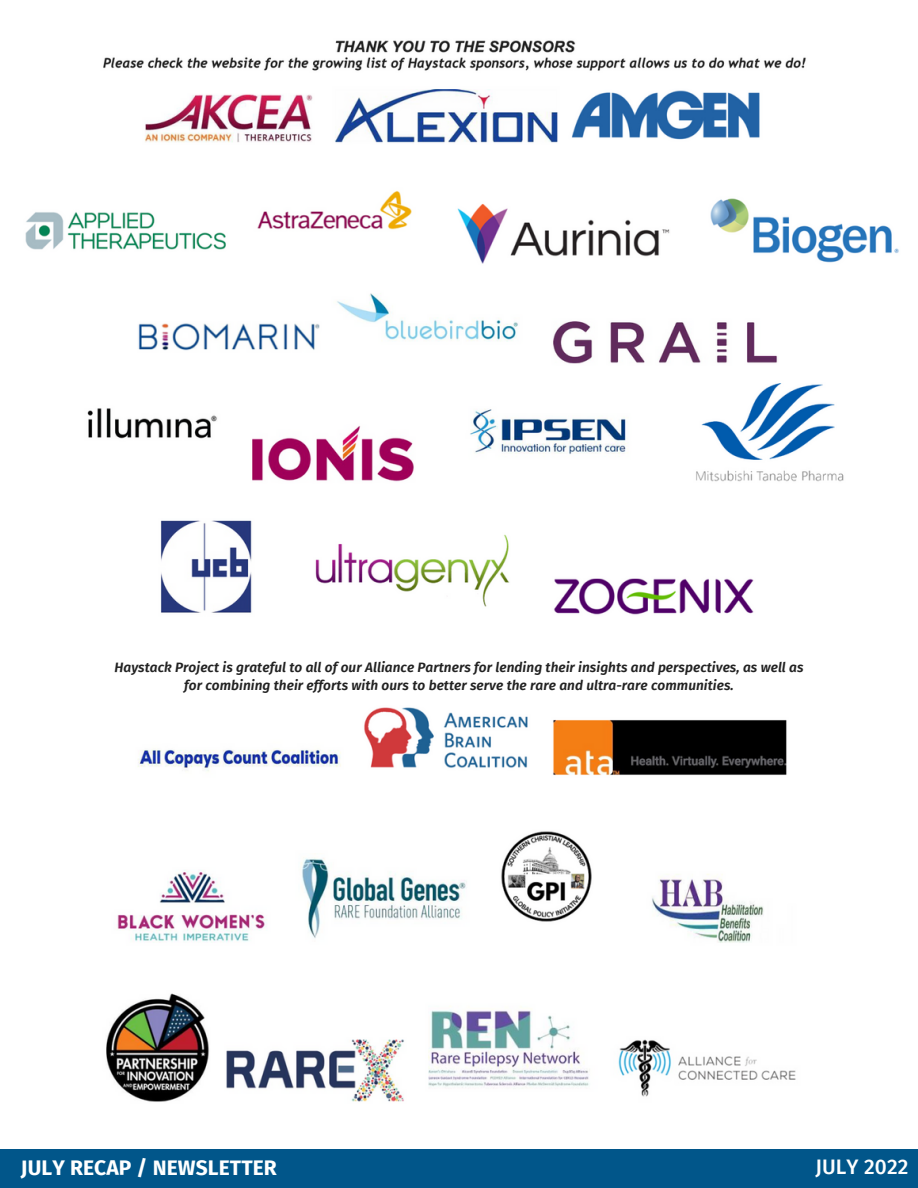
<style>
.page{position:relative;width:918px;height:1188px;background:#fff}
.page>*{position:absolute;margin:0;border:0;box-sizing:border-box;transform-origin:0 0}
.t1{font:700 21px "Fira Sans";letter-spacing:.005em;color:#fff}
.t2{font:500 21px "Fira Sans";letter-spacing:.005em;color:#fefefe}
.t3{font:italic 600 13.65px/18px "Fira Sans";letter-spacing:.005em;color:#222;text-align:center}
</style>
<div class="page">
<div style="left:0;top:1149px;width:918px;height:39px;background:#01568a"></div>
<img style="left:106px;top:707px;width:690px;height:395px">
<img style="left:25px;top:40px;width:874px;height:575px">
<p class="t3" style="left:114px;top:658px;width:691px">Haystack Project is grateful to all of our Alliance Partners for lending their insights and perspectives, as well as for combining their efforts with ours to better serve the rare and ultra-rare communities.</p>
<h1 class="t1" style="left:21px;top:1156px;width:257px">JULY RECAP / NEWSLETTER</h1>
<h1 class="t2" style="left:815px;top:1155px;width:95px">JULY 2022</h1>
</div>
